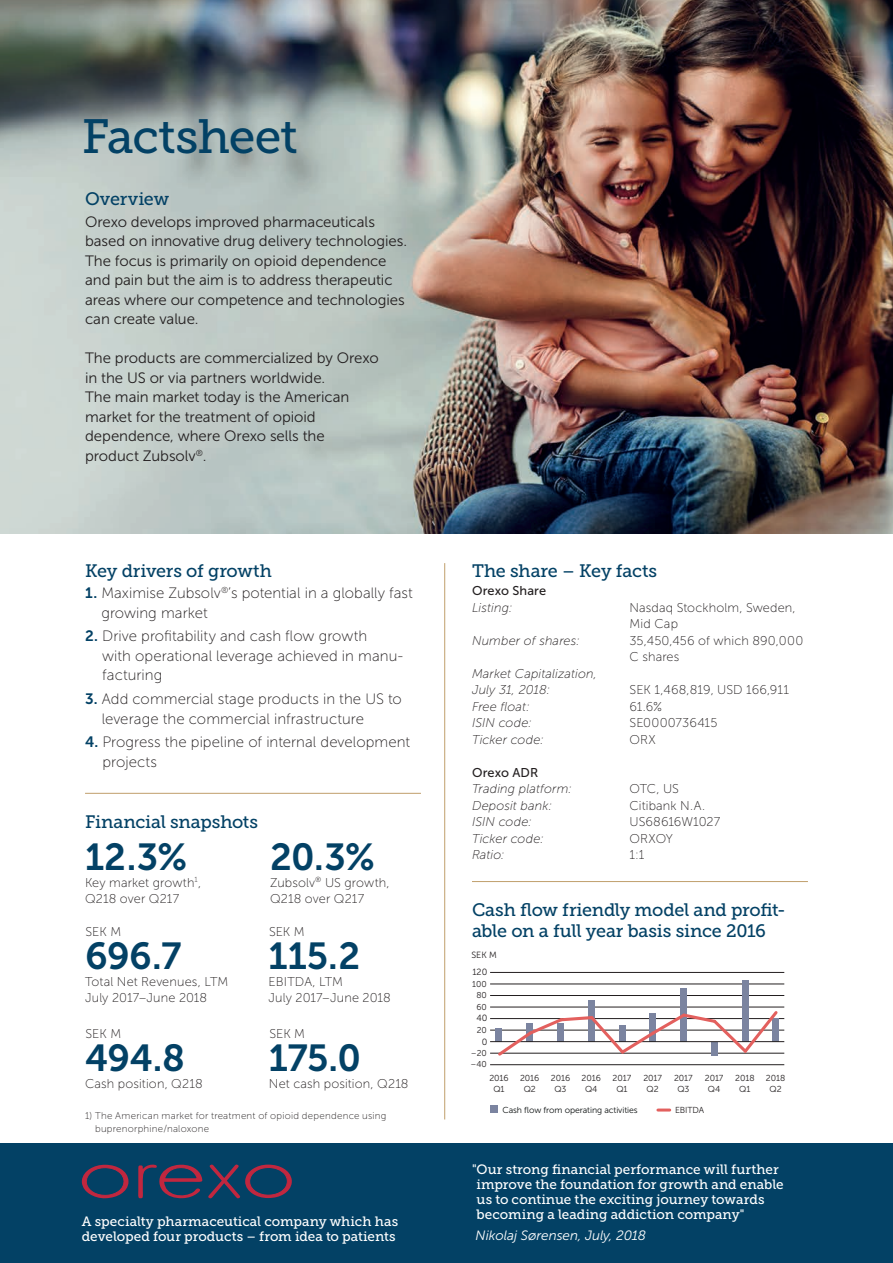
<style>
.page{position:relative;width:893px;height:1263px;background:#fff}
.page>*{position:absolute;margin:0;border:0;box-sizing:border-box;transform-origin:0 0}
.t1{font:48px "Museo Slab 500";letter-spacing:-.015em;color:#034165}
.t2{font:37.5px "Museo Sans 700";letter-spacing:-.015em;color:#034165}
.t3{font:18px/21px "Museo Slab 500";letter-spacing:-.015em;color:#034165}
.t4{font:15px/19.5px "Museo Sans 300";letter-spacing:-.005em;color:#231f20}
.t5{font:15px/19.5px "Museo Sans 100";letter-spacing:.005em;color:#231f20}
.t6{font:13.5px/15px "Museo Slab 500";color:#fff}
.t7{font:italic 13.5px "Museo Sans 300";color:#fff}
.t8{font:12.75px/16.5px "Museo Sans 100";letter-spacing:.01em;color:#231f20}
.t9{font:italic 12.75px/16.5px "Museo Sans 100";letter-spacing:.01em;color:#231f20}
.t10{font:12.75px "Museo Sans 500";letter-spacing:.01em;color:#231f20}
.t11{font:9.75px/12.8px "Museo Sans 100";letter-spacing:.025em;color:#231f20}
.t12{font:9px "Museo Sans 300";color:#231f20}
.t13{font:8.7px/10.5px "Museo Sans 300";letter-spacing:-.01em;color:#231f20;text-align:center}
.t14{font:8.7px "Museo Sans 300";letter-spacing:-.01em;color:#0f1313}
.t15{font:8.55px/11.6px "Museo Sans 300";color:#231f20;text-align:center}
.s1{font-family:"Museo Sans 700";color:#034165}
</style>
<div class="page">
<img style="left:0;top:0;width:893px;height:534px">
<hr style="left:444px;top:563px;width:1px;height:556px;background:#c09f6c">
<hr style="left:472px;top:881px;width:336px;height:1px;background:#c09f6c">
<hr style="left:85px;top:793px;width:336px;height:1px;background:#c09f6c">
<div style="left:0;top:1144px;width:893px;height:119px;background:#034165"></div>
<svg style="left:82px;top:1164px;width:47px;height:34px"></svg>
<svg style="left:138px;top:1164px;width:154px;height:34px"></svg>
<svg style="left:658px;top:1108px;width:12px;height:3px"></svg>
<div style="left:490px;top:1105px;width:8px;height:8px;background:#7b84a0"></div>
<hr style="left:490px;top:972px;width:294px;height:1px;background:#231f20">
<hr style="left:490px;top:984px;width:294px;height:1px;background:#231f20">
<hr style="left:490px;top:1007px;width:294px;height:1px;background:#231f20">
<hr style="left:490px;top:1030px;width:294px;height:1px;background:#231f20">
<hr style="left:490px;top:1053px;width:294px;height:1px;background:#231f20">
<hr style="left:490px;top:1064px;width:294px;height:1px;background:#231f20">
<hr style="left:490px;top:995px;width:294px;height:1px;background:#231f20">
<hr style="left:490px;top:1018px;width:294px;height:1px;background:#231f20">
<div style="left:588px;top:1000px;width:7px;height:42px;background:#7b84a0"></div>
<div style="left:680px;top:988px;width:7px;height:54px;background:#7b84a0"></div>
<div style="left:742px;top:980px;width:6px;height:62px;background:#7b84a0"></div>
<hr style="left:490px;top:1041px;width:294px;height:1px;background:#231f20">
<svg style="left:495px;top:1008px;width:285px;height:48px"></svg>
<h1 class="t1" style="left:82px;top:109px;width:217px">Factsheet</h1>
<p class="t3" style="left:85px;top:189px;width:86px">Overview</p>
<p class="t4" style="left:85px;top:212px;width:324px">Orexo develops improved pharmaceuticals based on innovative drug delivery technologies.<br>The focus is primarily on opioid dependence and pain but the aim is to address therapeutic areas where our competence and technologies can create value.</p>
<p class="t4" style="left:85px;top:348px;width:295px">The products are commercialized by Orexo in the US or via partners worldwide.<br>The main market today is the American market for the treatment of opioid dependence, where Orexo sells the product Zubsolv<sup>®</sup>.</p>
<p class="t3" style="left:85px;top:560px;width:188px">Key drivers of growth</p>
<p class="t5" style="left:101px;top:583px;width:313px;text-indent:-16px"><span class="s1">1.</span> Maximise Zubsolv<sup>®</sup>’s potential in a globally fast growing market</p>
<p class="t5" style="left:102px;top:627px;width:302px;text-indent:-17px"><span class="s1">2.</span> Drive profitability and cash flow growth<br>with operational leverage achieved in manu&shy;facturing</p>
<p class="t5" style="left:102px;top:689px;width:302px;text-indent:-17px"><span class="s1">3.</span> Add commercial stage products in the US to leverage the commercial infrastructure</p>
<p class="t5" style="left:102px;top:733px;width:309px;text-indent:-17px"><span class="s1">4.</span> Progress the pipeline of internal development projects</p>
<p class="t3" style="left:85px;top:811px;width:174px">Financial snapshots</p>
<h2 class="t2" style="left:85px;top:836px;width:104px">12.3%</h2>
<p class="t8" style="left:85px;top:874px;width:118px">Key market growth<sup>1</sup>,<br>Q218 over Q217</p>
<h2 class="t2" style="left:270px;top:836px;width:106px">20.3%</h2>
<p class="t8" style="left:270px;top:874px;width:121px">Zubsolv<sup>®</sup> US growth,<br>Q218 over Q217</p>
<p class="t8" style="left:85px;top:923px;width:37px">SEK M</p>
<p class="t8" style="left:269px;top:923px;width:37px">SEK M</p>
<h2 class="t2" style="left:85px;top:935px;width:98px">696.7</h2>
<h2 class="t2" style="left:269px;top:935px;width:93px">115.2</h2>
<p class="t8" style="left:85px;top:973px;width:145px">Total Net Revenues, LTM<br>July 2017–June 2018</p>
<p class="t8" style="left:269px;top:973px;width:124px">EBITDA, LTM<br>July 2017–June 2018</p>
<p class="t8" style="left:85px;top:1025px;width:37px">SEK M</p>
<p class="t8" style="left:269px;top:1025px;width:37px">SEK M</p>
<h2 class="t2" style="left:85px;top:1037px;width:102px">494.8</h2>
<h2 class="t2" style="left:269px;top:1037px;width:94px">175.0</h2>
<p class="t8" style="left:85px;top:1075px;width:119px">Cash position, Q218</p>
<p class="t8" style="left:269px;top:1075px;width:141px">Net cash position, Q218</p>
<p class="t11" style="left:95px;top:1109px;width:293px;text-indent:-10px">1) The American market for treatment of opioid dependence using buprenorphine/naloxone</p>
<p class="t6" style="left:82px;top:1213px;width:318px">A specialty pharmaceutical company which has developed four products – from idea to patients</p>
<p class="t3" style="left:472px;top:560px;width:187px">The share – Key facts</p>
<p class="t10" style="left:472px;top:584px;width:76px">Orexo Share</p>
<p class="t9" style="left:472px;top:599px;width:42px">Listing:</p>
<p class="t8" style="left:629px;top:599px;width:168px">Nasdaq Stockholm, Sweden,<br>Mid Cap</p>
<p class="t9" style="left:472px;top:632px;width:109px">Number of shares:</p>
<p class="t8" style="left:629px;top:632px;width:175px">35,450,456 of which 890,000<br>C shares</p>
<p class="t9" style="left:472px;top:665px;width:126px">Market Capitalization,<br>July 31, 2018:</p>
<p class="t8" style="left:629px;top:682px;width:161px">SEK 1,468,819, USD 166,911</p>
<p class="t9" style="left:472px;top:698px;width:59px">Free float:</p>
<p class="t8" style="left:629px;top:698px;width:34px">61.6%</p>
<p class="t9" style="left:472px;top:715px;width:61px">ISIN code:</p>
<p class="t8" style="left:629px;top:715px;width:90px">SE0000736415</p>
<p class="t9" style="left:472px;top:731px;width:73px">Ticker code:</p>
<p class="t8" style="left:629px;top:731px;width:28px">ORX</p>
<p class="t10" style="left:472px;top:765px;width:68px">Orexo ADR</p>
<p class="t9" style="left:472px;top:781px;width:101px">Trading platform:</p>
<p class="t8" style="left:629px;top:781px;width:51px">OTC, US</p>
<p class="t9" style="left:472px;top:797px;width:82px">Deposit bank:</p>
<p class="t8" style="left:629px;top:797px;width:77px">Citibank N.A.</p>
<p class="t9" style="left:472px;top:814px;width:61px">ISIN code:</p>
<p class="t8" style="left:629px;top:814px;width:92px">US68616W1027</p>
<p class="t9" style="left:472px;top:830px;width:73px">Ticker code:</p>
<p class="t8" style="left:629px;top:830px;width:45px">ORXOY</p>
<p class="t9" style="left:472px;top:847px;width:34px">Ratio:</p>
<p class="t8" style="left:629px;top:847px;width:16px">1:1</p>
<p class="t3" style="left:472px;top:899px;width:315px">Cash flow friendly model and profit&shy;able on a full year basis since 2016</p>
<p class="t12" style="left:471px;top:950px;width:27px">SEK M</p>
<p class="t12" style="left:472px;top:967px;width:16px">120</p>
<p class="t15" style="left:472px;top:978px;width:16px">100<br>80<br>60</p>
<p class="t15" style="left:477px;top:1024px;width:12px">20</p>
<p class="t15" style="left:470px;top:1047px;width:18px;text-align:left">–20 –40</p>
<p class="t12" style="left:476px;top:1013px;width:12px">40</p>
<p class="t12" style="left:482px;top:1036px;width:7px">0</p>
<p class="t13" style="left:489px;top:1073px;width:21px">2016<br>Q1</p>
<p class="t13" style="left:520px;top:1073px;width:21px">2016<br>Q2</p>
<p class="t13" style="left:551px;top:1073px;width:21px">2016<br>Q3</p>
<p class="t13" style="left:582px;top:1073px;width:21px">2016<br>Q4</p>
<p class="t13" style="left:613px;top:1073px;width:20px">2017<br>Q1</p>
<p class="t13" style="left:643px;top:1073px;width:20px">2017<br>Q2</p>
<p class="t13" style="left:674px;top:1073px;width:20px">2017<br>Q3</p>
<p class="t13" style="left:705px;top:1073px;width:20px">2017<br>Q4</p>
<p class="t13" style="left:735px;top:1073px;width:21px">2018<br>Q1</p>
<p class="t13" style="left:766px;top:1073px;width:21px">2018<br>Q2</p>
<p class="t14" style="left:502px;top:1105px;width:137px">Cash flow from operating activities</p>
<p class="t13" style="left:675px;top:1104px;width:31px">EBITDA</p>
<p class="t6" style="left:477px;top:1162px;width:309px;text-indent:-5px">"Our strong financial performance will further improve the foundation for growth and enable us to continue the exciting journey towards becoming a leading addiction company"</p>
<p class="t7" style="left:476px;top:1228px;width:172px">Nikolaj Sørensen, July, 2018</p>
</div>
